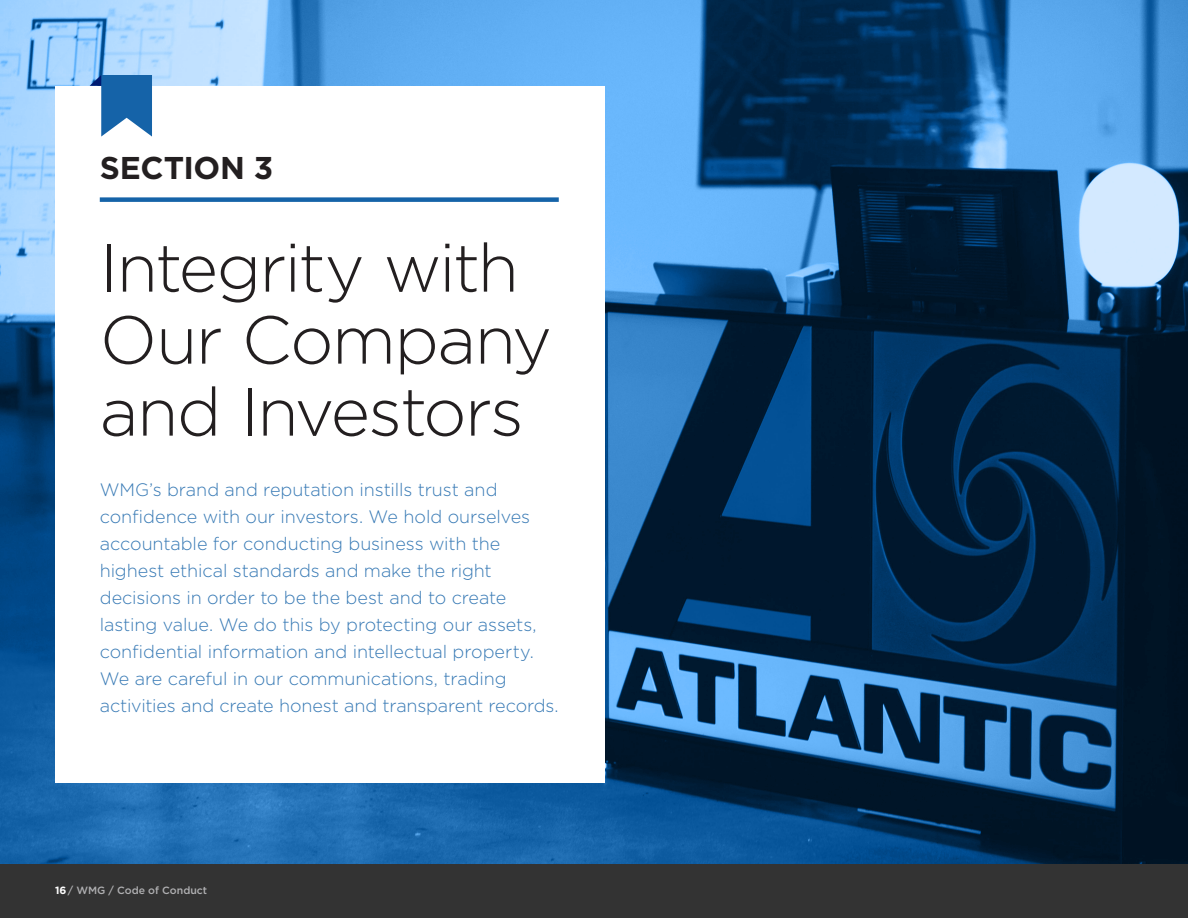
<style>
.page{position:relative;width:1188px;height:918px;background:#fff}
.page>*{position:absolute;margin:0;border:0;box-sizing:border-box;transform-origin:0 0}
.Phone_Numbers_Headin{font:300 67.5px/72px "Gotham";letter-spacing:-.025em;color:#231f20}
.Phone_Numbers_Headin-2{font:700 31.5px "Gotham";letter-spacing:-.01em;color:#231f20}
.Intro{font:300 18px/27px "Gotham";letter-spacing:-.005em;color:#387ab5}
.t1{font:500 10.5px "Gotham";color:#b0b0b2}
.s1{font-weight:700;color:#fff}
</style>
<div class="page">
<div style="left:0;top:864px;width:1188px;height:54px;background:#333"></div>
<img style="left:0;top:0;width:1188px;height:864px">
<div style="left:55px;top:86px;width:549px;height:697px;background:#fff"></div>
<div style="left:100px;top:197px;width:459px;height:5px;background:#1563a8"></div>
<svg style="left:90px;top:75px;width:62px;height:62px"></svg>
<p class="Phone_Numbers_Headin-2" style="left:100px;top:147px;width:175px">SECTION 3</p>
<p class="Phone_Numbers_Headin" style="left:100px;top:230px;width:454px">Integrity with<br>Our Company and Investors</p>
<p class="Intro" style="left:100px;top:476px;width:461px">WMG’s brand and reputation instills trust and confidence with our investors. We hold ourselves accountable for conducting business with the highest ethical standards and make the right decisions in order to be the best and to create lasting value. We do this by protecting our assets, confidential information and intellectual property.<br>We are careful in our communications, trading activities and create honest and transparent records.</p>
<p class="t1" style="left:55px;top:884px;width:154px"><span class="s1">16</span>/ WMG / Code of Conduct</p>
</div>
